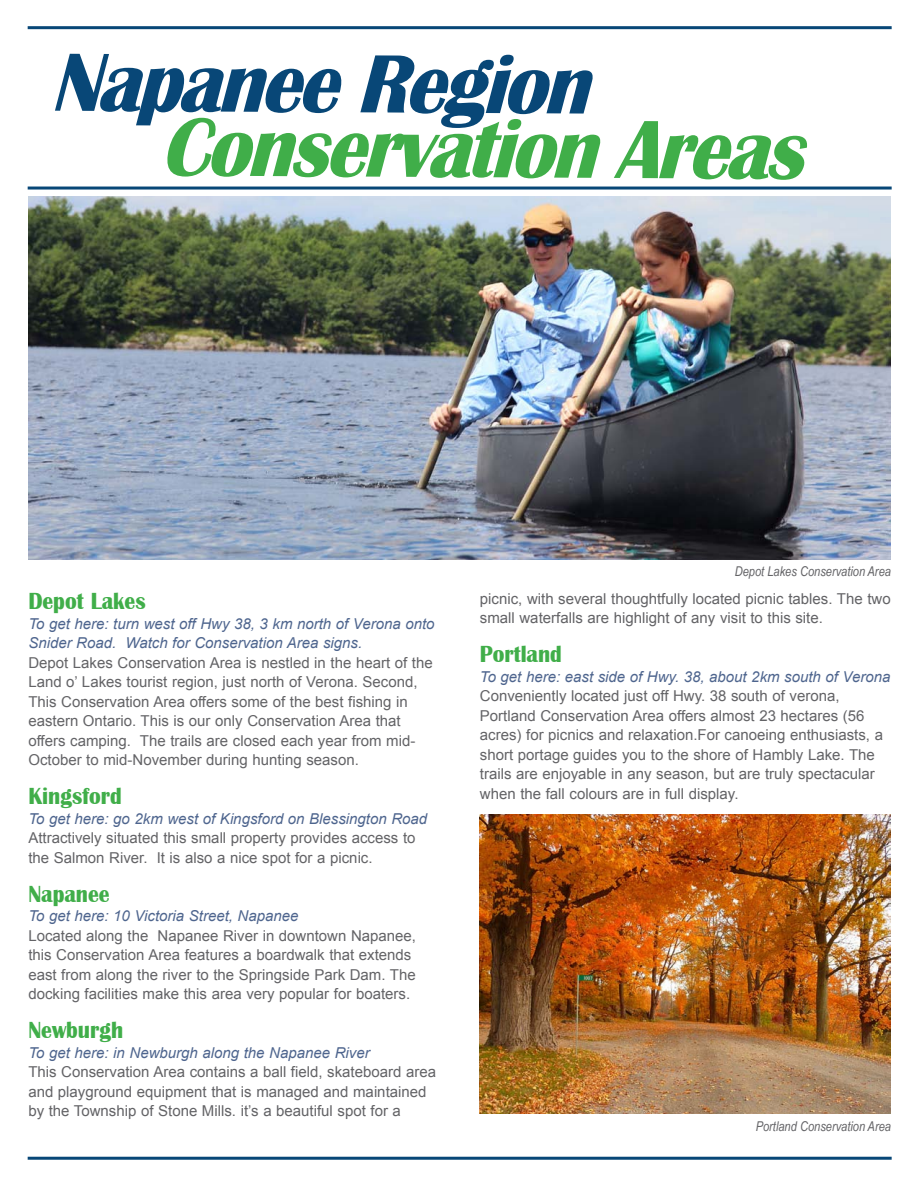
<style>
.page{position:relative;width:918px;height:1188px;background:#fff}
.page>*{position:absolute;margin:0;border:0;box-sizing:border-box;transform-origin:0 0}
.t1{font:italic 700 85.5px "Britannic";color:#40ae49;scale:.93 1}
.t2{font:italic 700 85.5px "Britannic";color:#084777;scale:.93 1}
.t3{font:700 24px "Britannic";color:#40ae49;scale:.9 1}
.t4{font:15px/19.5px "Arial";color:#636366}
.t5{font:italic 15px/19.5px "Arial";color:#4e658e}
.t6{font:italic 13.5px "Arial Narrow";color:#636366}
</style>
<div class="page">
<hr style="left:28px;top:26px;width:864px;height:3px;background:#084777">
<hr style="left:28px;top:1157px;width:864px;height:3px;background:#084777">
<hr style="left:28px;top:187px;width:864px;height:3px;background:#084777">
<img style="left:28px;top:196px;width:863px;height:364px">
<img style="left:480px;top:814px;width:411px;height:299px">
<p class="t2" style="left:51px;top:35px;width:606px">NapaneeRegion</p>
<p class="t1" style="left:160px;top:101px;width:720px">ConservationAreas</p>
<p class="t3" style="left:28px;top:588px;width:132px">Depot Lakes</p>
<p class="t5" style="left:28px;top:614px;width:408px">To get here: turn west off Hwy 38, 3 km north of Verona onto<br>Snider Road. Watch for Conservation Area signs.</p>
<p class="t4" style="left:28px;top:653px;width:406px">Depot Lakes Conservation Area is nestled in the heart of the Land o’ Lakes tourist region, just north of Verona. Second, This Conservation Area offers some of the best fishing in eastern Ontario. This is our only Conservation Area that offers camping. The trails are closed each year from mid-October to mid-November during hunting season.</p>
<p class="t3" style="left:28px;top:783px;width:105px">Kingsford</p>
<p class="t5" style="left:28px;top:809px;width:400px">To get here: go 2km west of Kingsford on Blessington Road</p>
<p class="t4" style="left:28px;top:828px;width:389px">Attractively situated this small property provides access to the Salmon River. It is also a nice spot for a picnic.</p>
<p class="t3" style="left:28px;top:880px;width:92px">Napanee</p>
<p class="t5" style="left:28px;top:906px;width:272px">To get here: 10 Victoria Street, Napanee</p>
<p class="t4" style="left:28px;top:926px;width:389px">Located along the Napanee River in downtown Napanee, this Conservation Area features a boardwalk that extends east from along the river to the Springside Park Dam. The docking facilities make this area very popular for boaters.</p>
<p class="t3" style="left:28px;top:1017px;width:107px">Newburgh</p>
<p class="t5" style="left:28px;top:1043px;width:343px">To get here: in Newburgh along the Napanee River</p>
<p class="t4" style="left:28px;top:1062px;width:409px">This Conservation Area contains a ball field, skateboard area and playground equipment that is managed and maintained by the Township of Stone Mills. it’s a beautiful spot for a</p>
<p class="t6" style="left:735px;top:562px;width:158px">Depot Lakes Conservation Area</p>
<p class="t4" style="left:480px;top:589px;width:412px">picnic, with several thoughtfully located picnic tables. The two small waterfalls are highlight of any visit to this site.</p>
<p class="t3" style="left:480px;top:641px;width:93px">Portland</p>
<p class="t5" style="left:480px;top:667px;width:412px">To get here: east side of Hwy. 38, about 2km south of Verona</p>
<p class="t4" style="left:480px;top:686px;width:405px">Conveniently located just off Hwy. 38 south of verona, Portland Conservation Area offers almost 23 hectares (56 acres) for picnics and relaxation.For canoeing enthusiasts, a short portage guides you to the shore of Hambly Lake. The trails are enjoyable in any season, but are truly spectacular when the fall colours are in full display.</p>
<p class="t6" style="left:756px;top:1117px;width:137px">Portland Conservation Area</p>
</div>
